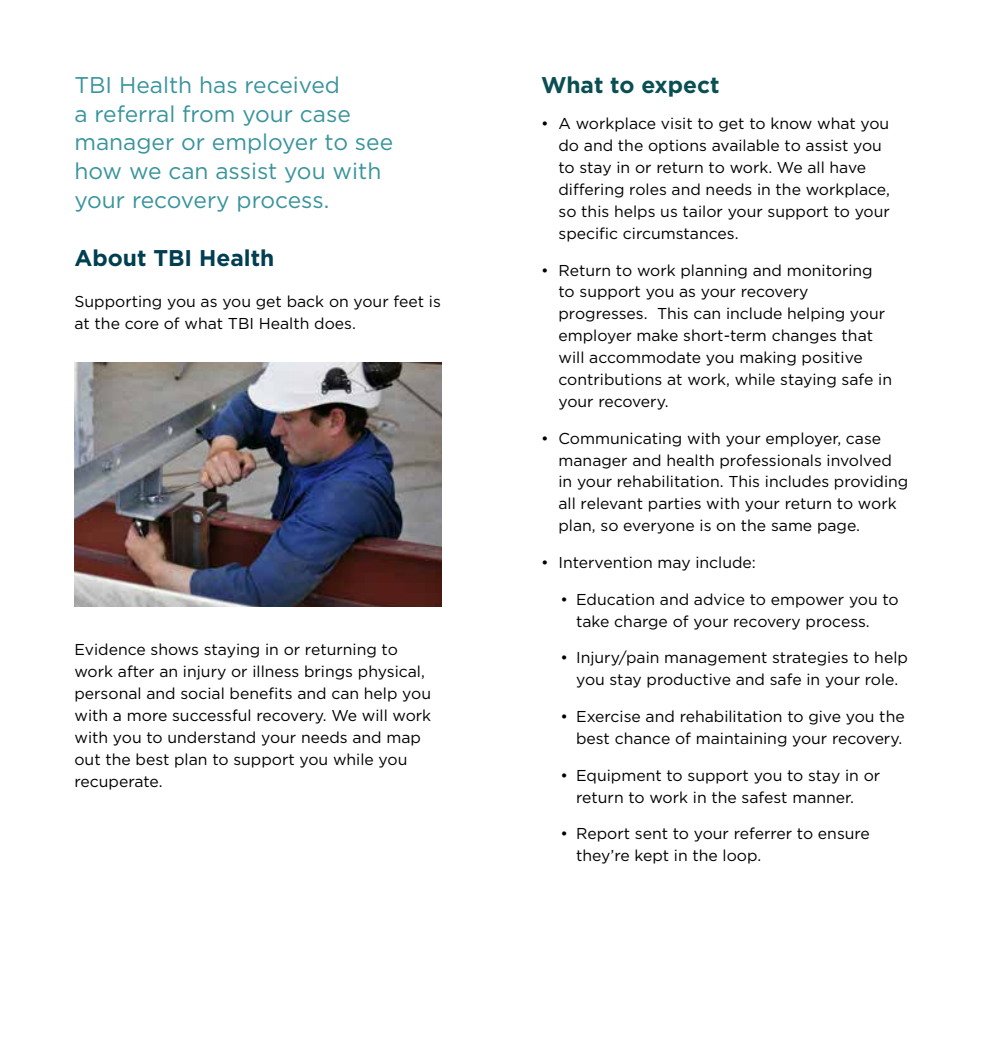
<style>
.page{position:relative;width:983px;height:1042px;background:#fff}
.page>*{position:absolute;margin:0;border:0;box-sizing:border-box;transform-origin:0 0}
.t1{font:22.75px/28.9px "Gotham";color:#39949c}
.t2{font:700 22.75px "Gotham";color:#003e51}
.t3{font:700 22.75px "Gotham";color:#094e53}
.t4{font:15.75px/21.9px "Gotham";color:#000}
</style>
<div class="page">
<img style="left:74px;top:363px;width:367px;height:244px">
<h1 class="t1" style="left:74px;top:70px;width:320px">TBI Health has received<br>a referral from your case manager or employer to see how we can assist you with your recovery process.</h1>
<h1 class="t2" style="left:74px;top:242px;width:201px">About TBI Health</h1>
<p class="t4" style="left:74px;top:290px;width:368px">Supporting you as you get back on your feet is at the core of what TBI Health does.</p>
<p class="t4" style="left:74px;top:638px;width:358px">Evidence shows staying in or returning to work after an injury or illness brings physical, personal and social benefits and can help you with a more successful recovery. We will work with you to understand your needs and map out the best plan to support you while you recuperate.</p>
<h1 class="t3" style="left:541px;top:69px;width:180px">What to expect</h1>
<p class="t4" style="left:558px;top:113px;width:333px;text-indent:-17px">• A workplace visit to get to know what you do and the options available to assist you to stay in or return to work. We all have differing roles and needs in the workplace, so this helps us tailor your support to your specific circumstances.</p>
<p class="t4" style="left:558px;top:259px;width:335px;text-indent:-17px">• Return to work planning and monitoring to support you as your recovery progresses. This can include helping your employer make short-term changes that will accommodate you making positive contributions at work, while staying safe in your recovery.</p>
<p class="t4" style="left:558px;top:427px;width:351px;text-indent:-17px">• Communicating with your employer, case manager and health professionals involved in your rehabilitation. This includes providing all relevant parties with your return to work plan, so everyone is on the same page.</p>
<p class="t4" style="left:541px;top:551px;width:216px">• Intervention may include:</p>
<p class="t4" style="left:576px;top:588px;width:324px;text-indent:-16px">• Education and advice to empower you to take charge of your recovery process.</p>
<p class="t4" style="left:560px;top:646px;width:349px;text-align:center">• Injury/pain management strategies to help you stay productive and safe in your role.</p>
<p class="t4" style="left:560px;top:705px;width:346px;text-align:right">• Exercise and rehabilitation to give you the best chance of maintaining your recovery.</p>
<p class="t4" style="left:576px;top:764px;width:305px;text-indent:-16px">• Equipment to support you to stay in or return to work in the safest manner.</p>
<p class="t4" style="left:576px;top:822px;width:295px;text-indent:-16px">• Report sent to your referrer to ensure they’re kept in the loop.</p>
</div>
